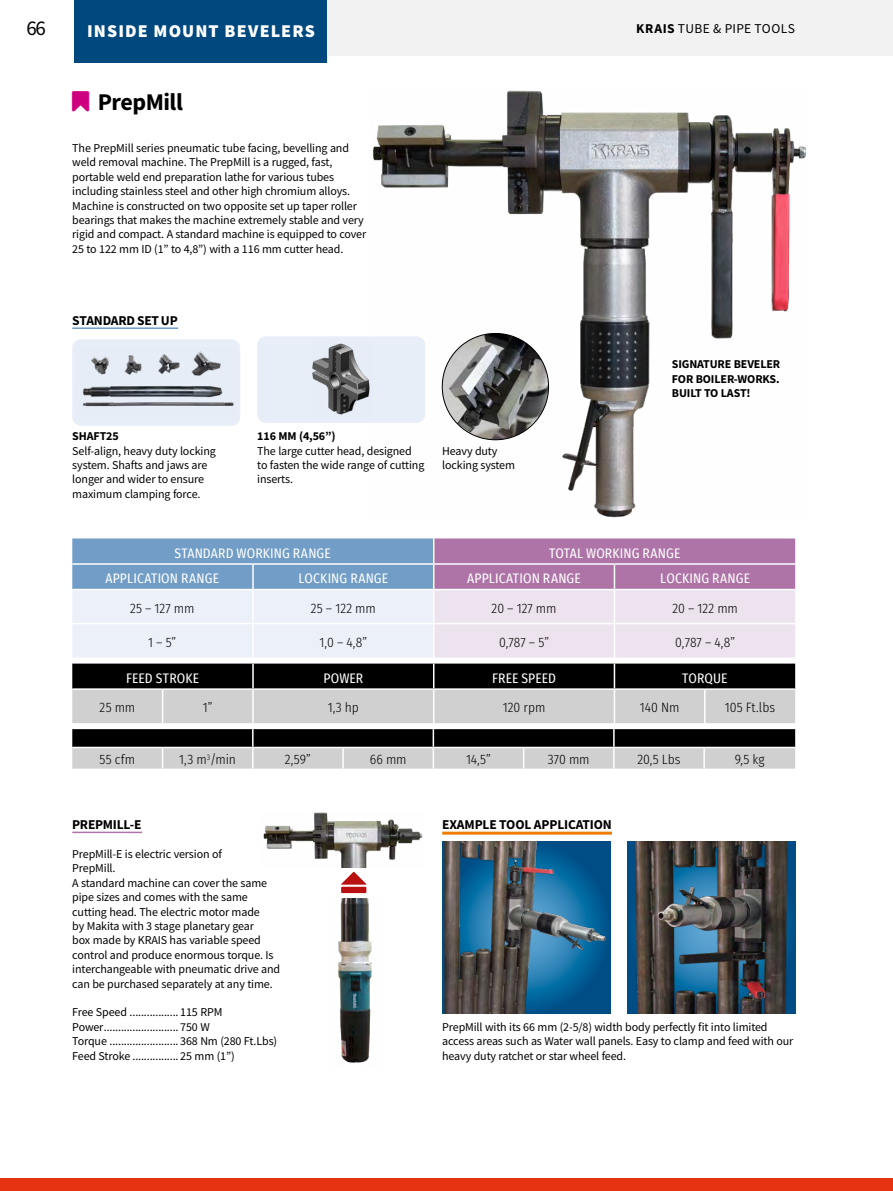
<style>
.page{position:relative;width:893px;height:1191px;background:#fff}
.page>*{position:absolute;margin:0;border:0;box-sizing:border-box;transform-origin:0 0}
.t1{font:700 24px "Source Sans Pro";letter-spacing:-.02em;color:#000}
.t2{font:21px "Source Sans Pro";color:#000}
.t3{font:900 18px "Source Sans Pro";letter-spacing:.065em;color:#fff}
.t4{font:300 13.5px "Fira Sans Condensed";color:#000}
.t5{font:13.5px "Fira Sans Condensed";letter-spacing:.01em;color:#fff}
.t6{font:700 13.5px "Source Sans Pro";letter-spacing:-.01em;color:#000}
.t7{font:13.5px "Source Sans Pro";letter-spacing:.025em;color:#000}
.t8{font:12px/14.4px "Source Sans Pro";letter-spacing:-.01em;color:#000}
.t9{font:700 12px/14.4px "Source Sans Pro";letter-spacing:-.01em;color:#000;text-align:justify}
.s1{font-weight:700}
</style>
<div class="page">
<div style="left:0;top:1178px;width:893px;height:13px;background:#e63312"></div>
<div style="left:74px;top:0;width:819px;height:55px;background:#f2f2f2"></div>
<img style="left:373px;top:90px;width:434px;height:428px">
<svg style="left:72px;top:538px;width:723px;height:119px;background:#c6c1da"></svg>
<hr style="left:72px;top:589px;width:181px;height:1px;background:#fff">
<hr style="left:253px;top:589px;width:181px;height:1px;background:#fff">
<hr style="left:252px;top:590px;width:2px;height:33px;background:#fff">
<hr style="left:434px;top:589px;width:180px;height:1px;background:#fff">
<hr style="left:433px;top:590px;width:1px;height:33px;background:#fff">
<hr style="left:614px;top:589px;width:181px;height:1px;background:#fff">
<hr style="left:614px;top:590px;width:1px;height:33px;background:#fff">
<hr style="left:72px;top:623px;width:181px;height:1px;background:#fff">
<hr style="left:253px;top:623px;width:181px;height:1px;background:#fff">
<hr style="left:252px;top:624px;width:2px;height:33px;background:#fff">
<hr style="left:434px;top:623px;width:180px;height:1px;background:#fff">
<hr style="left:433px;top:624px;width:1px;height:33px;background:#fff">
<hr style="left:614px;top:623px;width:181px;height:1px;background:#fff">
<hr style="left:614px;top:624px;width:1px;height:33px;background:#fff">
<svg style="left:72px;top:663px;width:723px;height:60px;background:#797979"></svg>
<hr style="left:72px;top:688px;width:91px;height:2px;background:#fff">
<hr style="left:163px;top:688px;width:90px;height:2px;background:#fff">
<hr style="left:162px;top:690px;width:1px;height:33px;background:#fff">
<hr style="left:253px;top:688px;width:181px;height:2px;background:#fff">
<hr style="left:252px;top:690px;width:2px;height:33px;background:#fff">
<hr style="left:434px;top:688px;width:180px;height:2px;background:#fff">
<hr style="left:433px;top:690px;width:1px;height:33px;background:#fff">
<hr style="left:614px;top:688px;width:91px;height:2px;background:#fff">
<hr style="left:614px;top:690px;width:1px;height:33px;background:#fff">
<hr style="left:705px;top:688px;width:90px;height:2px;background:#fff">
<hr style="left:704px;top:690px;width:2px;height:33px;background:#fff">
<svg style="left:72px;top:729px;width:723px;height:39px;background:#747474"></svg>
<hr style="left:614px;top:746px;width:90px;height:2px;background:#fff">
<hr style="left:613px;top:748px;width:2px;height:20px;background:#fff">
<hr style="left:704px;top:746px;width:91px;height:2px;background:#fff">
<hr style="left:703px;top:748px;width:2px;height:20px;background:#fff">
<div style="left:72px;top:339px;width:168px;height:87px;background:#e7eef8;border-radius:9px"></div>
<img style="left:83px;top:351px;width:151px;height:56px">
<hr style="left:72px;top:327px;width:106px;height:2px;background:#719dc6">
<div style="left:257px;top:336px;width:168px;height:87px;background:#e7eef8;border-radius:9px"></div>
<img style="left:312px;top:344px;width:58px;height:71px">
<img style="left:442px;top:333px;width:107px;height:107px;border-radius:53px">
<hr style="left:72px;top:831px;width:70px;height:2px;background:#ae74a7">
<img style="left:263px;top:812px;width:160px;height:56px">
<svg style="left:341px;top:872px;width:26px;height:21px"></svg>
<hr style="left:442px;top:831px;width:170px;height:3px;background:#ef7d00">
<img style="left:338px;top:898px;width:34px;height:165px">
<img style="left:442px;top:841px;width:168px;height:172px">
<img style="left:627px;top:841px;width:168px;height:172px">
<div style="left:74px;top:0;width:253px;height:62px;background:#00497f"></div>
<h2 class="t2" style="left:26px;top:14px;width:21px">66</h2>
<h3 class="t3" style="left:87px;top:18px;width:229px">INSIDE MOUNT BEVELERS</h3>
<p class="t7" style="left:636px;top:20px;width:160px"><span class="s1">KRAIS</span> TUBE &amp; PIPE TOOLS</p>
<h1 class="t1" style="left:98px;top:86px;width:87px">PrepMill</h1>
<p class="t8" style="left:72px;top:141px;width:296px">The PrepMill series pneumatic tube facing, bevelling and weld removal machine. The PrepMill is a rugged, fast, portable weld end preparation lathe for various tubes including stainless steel and other high chromium alloys.<br>Machine is constructed on two opposite set up taper roller bearings that makes the machine extremely stable and very rigid and compact. A standard machine is equipped to cover 25 to 122 mm ID (1” to 4,8”) with a 116 mm cutter head.</p>
<p class="t6" style="left:72px;top:311px;width:107px">STANDARD SET UP</p>
<p class="t9" style="left:72px;top:429px;width:48px">SHAFT25</p>
<p class="t8" style="left:72px;top:443px;width:145px">Self-align, heavy duty locking system. Shafts and jaws are longer and wider to ensure maximum clamping force.</p>
<p class="t9" style="left:257px;top:429px;width:80px">116 MM (4,56”)</p>
<p class="t8" style="left:257px;top:443px;width:169px">The large cutter head, designed to fasten the wide range of cutting inserts.</p>
<p class="t8" style="left:442px;top:443px;width:74px">Heavy duty locking system</p>
<p class="t9" style="left:672px;top:357px;width:110px">SIGNATURE BEVELER FOR BOILER-WORKS.<br>BUILT TO LAST!</p>
<p class="t5" style="left:174px;top:543px;width:158px">STANDARD WORKING RANGE</p>
<p class="t5" style="left:549px;top:543px;width:133px">TOTAL WORKING RANGE</p>
<p class="t5" style="left:105px;top:568px;width:115px">APPLICATION RANGE</p>
<p class="t5" style="left:298px;top:568px;width:91px">LOCKING RANGE</p>
<p class="t5" style="left:467px;top:568px;width:115px">APPLICATION RANGE</p>
<p class="t5" style="left:660px;top:568px;width:91px">LOCKING RANGE</p>
<p class="t4" style="left:130px;top:598px;width:66px">25 – 127 mm</p>
<p class="t4" style="left:311px;top:598px;width:67px">25 – 122 mm</p>
<p class="t4" style="left:492px;top:598px;width:66px">20 – 127 mm</p>
<p class="t4" style="left:672px;top:598px;width:67px">20 – 122 mm</p>
<p class="t4" style="left:148px;top:632px;width:30px">1 – 5”</p>
<p class="t4" style="left:319px;top:632px;width:49px">1,0 – 4,8”</p>
<p class="t4" style="left:499px;top:632px;width:52px">0,787 – 5”</p>
<p class="t4" style="left:675px;top:632px;width:62px">0,787 – 4,8”</p>
<p class="t5" style="left:126px;top:668px;width:75px">FEED STROKE</p>
<p class="t5" style="left:323px;top:668px;width:41px">POWER</p>
<p class="t5" style="left:492px;top:668px;width:65px">FREE SPEED</p>
<p class="t5" style="left:682px;top:668px;width:47px">TORQUE</p>
<p class="t4" style="left:100px;top:698px;width:37px">25 mm</p>
<p class="t4" style="left:203px;top:698px;width:11px">1”</p>
<p class="t4" style="left:328px;top:698px;width:33px">1,3 hp</p>
<p class="t4" style="left:503px;top:698px;width:44px">120 rpm</p>
<p class="t4" style="left:640px;top:698px;width:41px">140 Nm</p>
<p class="t4" style="left:725px;top:698px;width:52px">105 Ft.lbs</p>
<p class="t4" style="left:100px;top:750px;width:37px">55 cfm</p>
<p class="t4" style="left:179px;top:750px;width:58px">1,3 m<sup>3</sup>/min</p>
<p class="t4" style="left:285px;top:750px;width:28px">2,59”</p>
<p class="t4" style="left:370px;top:750px;width:38px">66 mm</p>
<p class="t4" style="left:466px;top:750px;width:26px">14,5”</p>
<p class="t4" style="left:548px;top:750px;width:43px">370 mm</p>
<p class="t4" style="left:637px;top:750px;width:45px">20,5 Lbs</p>
<p class="t4" style="left:735px;top:750px;width:31px">9,5 kg</p>
<p class="t6" style="left:72px;top:815px;width:71px">PREPMILL-E</p>
<p class="t8" style="left:72px;top:846px;width:209px">PrepMill-E is electric version of<br>PrepMill.<br>A standard machine can cover the same pipe sizes and comes with the same cutting head. The electric motor made<br>by Makita with 3 stage planetary gear<br>box made by KRAIS has variable speed control and produce enormous torque. Is interchangeable with pneumatic drive and can be purchased separately at any time.</p>
<p class="t8" style="left:72px;top:1005px;width:206px">Free Speed ................. 115 RPM Power.......................... 750 W<br>Torque ........................ 368 Nm (280 Ft.Lbs)<br>Feed Stroke ................ 25 mm (1”)</p>
<p class="t6" style="left:442px;top:815px;width:171px">EXAMPLE TOOL APPLICATION</p>
<p class="t8" style="left:442px;top:1019px;width:353px">PrepMill with its 66 mm (2-5/8) width body perfectly fit into limited access areas such as Water wall panels. Easy to clamp and feed with our heavy duty ratchet or star wheel feed.</p>
</div>
